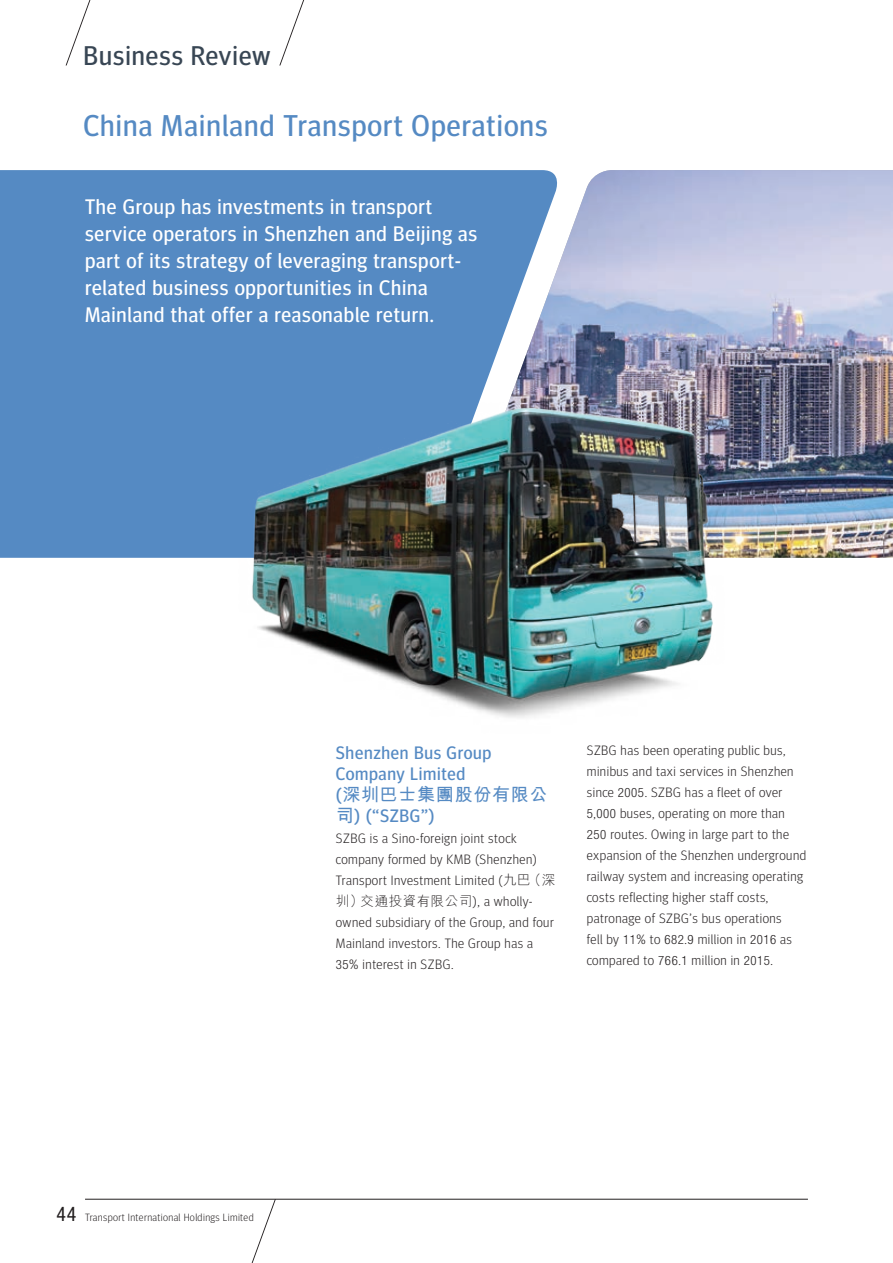
<style>
.page{position:relative;width:893px;height:1263px;background:#fff}
.page>*{position:absolute;margin:0;border:0;box-sizing:border-box;transform-origin:0 0}
.t1{font:30px "Meta Headline Pro";letter-spacing:.04em;color:#558ac3}
.t2{font:27px "Meta Headline Pro";letter-spacing:.04em;color:#384654}
.t3{font:21px/27px "Meta Headline Pro";letter-spacing:.04em;color:#fff}
.t4{font:18px/21px "Meta Headline Pro";letter-spacing:.04em;color:#558ac3}
.t5{font:700 18px "M Hei HK";letter-spacing:.04em;color:#558ac3}
.t6{font:300 13.5px/21px "Meta Headline Pro";letter-spacing:.04em;color:#231f20}
.t7{font:300 13.5px "M Hei HK";letter-spacing:.04em;color:#231f20}
.t8{font:300 10.5px "Meta Headline Pro";letter-spacing:.04em;color:#231f20}
.s1{font-family:"Meta Headline Pro";font-weight:400}
.s2{font-family:"M Hei HK";font-weight:700}
.s3{font-family:"M Hei HK"}
.s4{font-family:"Meta Headline Pro"}
.s5{font-family:"Helvetica Neue LT Std";font-stretch:condensed;font-size:12.9px}
.s6{font-family:"Helvetica Neue LT Std";font-weight:400;font-stretch:condensed;font-size:19.95px}
</style>
<div class="page">
<svg style="left:279px;top:0;width:25px;height:66px"></svg>
<svg style="left:66px;top:0;width:25px;height:66px"></svg>
<hr style="left:85px;top:1199px;width:723px;height:1px;background:#231f20">
<svg style="left:234px;top:1199px;width:42px;height:64px"></svg>
<div style="left:0;top:170px;width:452px;height:388px;background:#558ac3"></div>
<img style="left:468px;top:170px;width:425px;height:388px">
<img style="left:188px;top:265px;width:578px;height:453px">
<h2 class="t2" style="left:83px;top:36px;width:189px">Business Review</h2>
<h1 class="t1" style="left:83px;top:103px;width:466px">China Mainland Transport Operations</h1>
<h3 class="t3" style="left:85px;top:192px;width:394px">The Group has investments in transport service operators in Shenzhen and Beijing as part of its strategy of leveraging transport&shy;related business opportunities in China Mainland that offer a reasonable return.</h3>
<h3 class="t4" style="left:336px;top:741px;width:157px">Shenzhen Bus Group<br>Company Limited</h3>
<h3 class="t5" style="left:336px;top:781px;width:213px"><span class="s1">(</span>深圳巴士集團股份有限公</h3>
<h3 class="t4" style="left:336px;top:804px;width:100px"><span class="s2">司</span>) (“SZBG”)</h3>
<p class="t6" style="left:336px;top:826px;width:221px">SZBG is a Sino-foreign joint stock company formed by KMB (Shenzhen)<br>Transport Investment Limited (<span class="s3">九巴（深</span></p>
<p class="t7" style="left:336px;top:891px;width:198px">圳）交通投資有限公司<span class="s4">), a wholly-</span></p>
<p class="t6" style="left:336px;top:910px;width:219px">owned subsidiary of the Group, and four<br>Mainland investors. The Group has a<br><span class="s5">35</span>% interest in SZBG.</p>
<p class="t6" style="left:587px;top:738px;width:221px">SZBG has been operating public bus, minibus and taxi services in Shenzhen since <span class="s5">2005</span>. SZBG has a fleet of over <span class="s5">5</span>,<span class="s5">000</span> buses, operating on more than <span class="s5">250</span> routes. Owing in large part to the expansion of the Shenzhen underground railway system and increasing operating costs reflecting higher staff costs, patronage of SZBG’s bus operations<br>fell by <span class="s5">11</span>% to <span class="s5">682</span>.<span class="s5">9</span> million in <span class="s5">2016</span> as compared to <span class="s5">766</span>.<span class="s5">1</span> million in <span class="s5">2015</span>.</p>
<p class="t8" style="left:57px;top:1209px;width:199px"><span class="s6">44</span> Transport International Holdings Limited</p>
</div>
